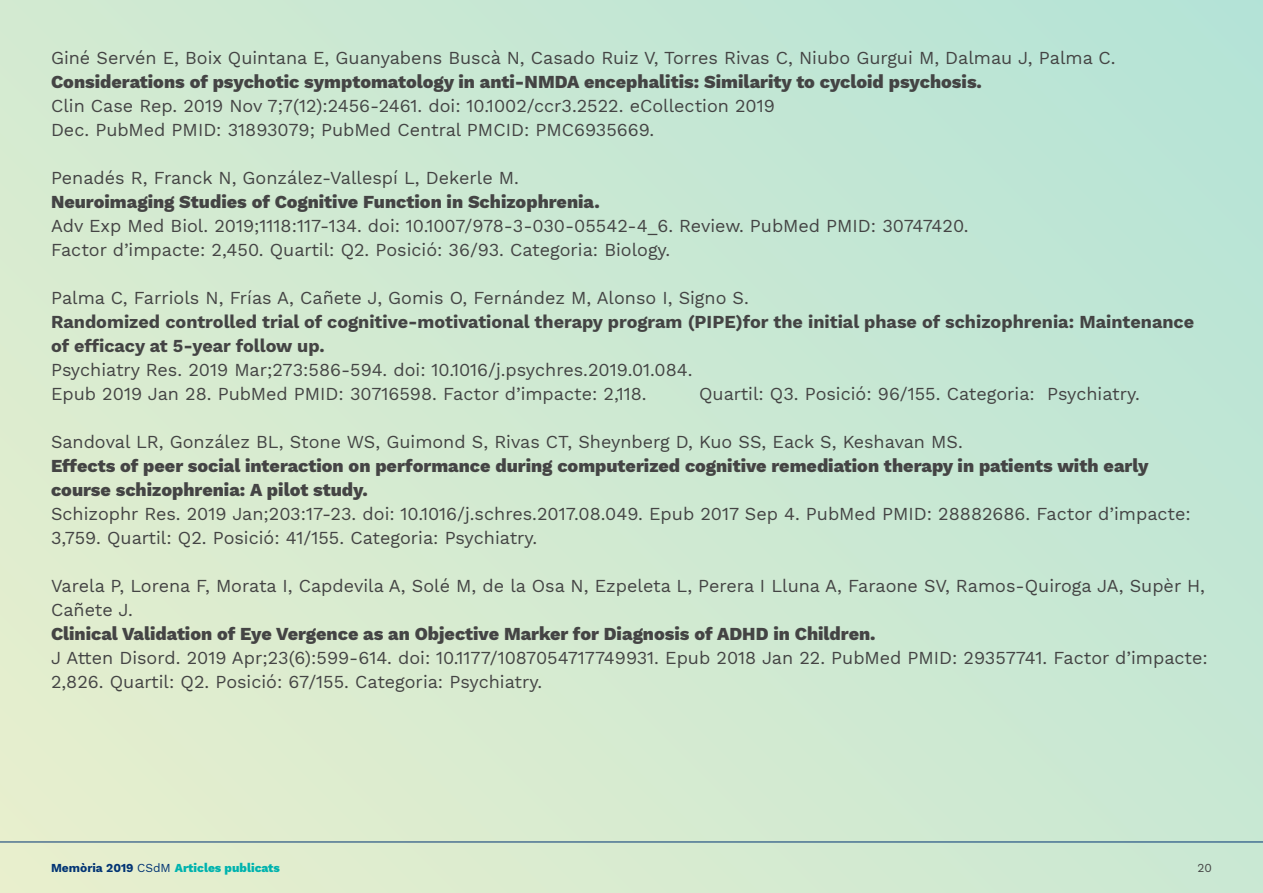
<style>
.page{position:relative;width:1263px;height:893px;background:#fff}
.page>*{position:absolute;margin:0;border:0;box-sizing:border-box;transform-origin:0 0}
.t1{font:18px/24px "Work Sans";color:#444}
.t2{font:800 18px/24px "Work Sans";color:#444}
.t3{font:700 18px/24px "Work Sans";color:#444}
.t4{font:800 12px "Work Sans";color:#00b3ae}
.t5{font:12px "Work Sans";color:#444}
.s1{font-weight:700;color:#023474}
.s2{font-weight:400;color:#023474}
</style>
<div class="page">
<div style="left:0;top:0;width:1263px;height:893px;background:linear-gradient(to right,#deedcf,#bee6d5)"></div>
<hr style="left:0;top:842px;width:1263px;height:1px;background:#023474">
<p class="t1" style="left:51px;top:45px;width:1066px">Giné Servén E, Boix Quintana E, Guanyabens Buscà N, Casado Ruiz V, Torres Rivas C, Niubo Gurgui M, Dalmau J, Palma C.</p>
<p class="t2" style="left:51px;top:69px;width:932px">Considerations of psychotic symptomatology in anti-NMDA encephalitis: Similarity to cycloid psychosis.</p>
<p class="t1" style="left:51px;top:93px;width:725px">Clin Case Rep. 2019 Nov 7;7(12):2456-2461. doi: 10.1002/ccr3.2522. eCollection 2019<br>Dec. PubMed PMID: 31893079; PubMed Central PMCID: PMC6935669.</p>
<p class="t1" style="left:51px;top:165px;width:469px">Penadés R, Franck N, González-Vallespí L, Dekerle M.</p>
<p class="t2" style="left:51px;top:189px;width:550px">Neuroimaging Studies of Cognitive Function in Schizophrenia.</p>
<p class="t1" style="left:51px;top:213px;width:919px">Adv Exp Med Biol. 2019;1118:117-134. doi: 10.1007/978-3-030-05542-4_6. Review. PubMed PMID: 30747420.<br>Factor d’impacte: 2,450. Quartil: Q2. Posició: 36/93. Categoria: Biology.</p>
<p class="t1" style="left:51px;top:285px;width:699px">Palma C, Farriols N, Frías A, Cañete J, Gomis O, Fernández M, Alonso I, Signo S.</p>
<p class="t3" style="left:51px;top:309px;width:1145px">Randomized controlled trial of cognitive-motivational therapy program (PIPE)for the initial phase of schizophrenia: Maintenance of efficacy at 5-year follow up.</p>
<p class="t1" style="left:51px;top:357px;width:643px">Psychiatry Res. 2019 Mar;273:586-594. doi: 10.1016/j.psychres.2019.01.084.<br>Epub 2019 Jan 28. PubMed PMID: 30716598. Factor d’impacte: 2,118.</p>
<p class="t1" style="left:699px;top:381px;width:442px">Quartil: Q3. Posició: 96/155. Categoria: Psychiatry.</p>
<p class="t1" style="left:51px;top:429px;width:913px">Sandoval LR, González BL, Stone WS, Guimond S, Rivas CT, Sheynberg D, Kuo SS, Eack S, Keshavan MS.</p>
<p class="t2" style="left:51px;top:453px;width:1099px">Effects of peer social interaction on performance during computerized cognitive remediation therapy in patients with early course schizophrenia: A pilot study.</p>
<p class="t1" style="left:51px;top:501px;width:1141px">Schizophr Res. 2019 Jan;203:17-23. doi: 10.1016/j.schres.2017.08.049. Epub 2017 Sep 4. PubMed PMID: 28882686. Factor d’impacte:<br>3,759. Quartil: Q2. Posició: 41/155. Categoria: Psychiatry.</p>
<p class="t1" style="left:51px;top:573px;width:1155px">Varela P, Lorena F, Morata I, Capdevila A, Solé M, de la Osa N, Ezpeleta L, Perera I Lluna A, Faraone SV, Ramos-Quiroga JA, Supèr H,<br>Cañete J.</p>
<p class="t2" style="left:51px;top:621px;width:826px">Clinical Validation of Eye Vergence as an Objective Marker for Diagnosis of ADHD in Children.</p>
<p class="t1" style="left:51px;top:645px;width:1158px">J Atten Disord. 2019 Apr;23(6):599-614. doi: 10.1177/1087054717749931. Epub 2018 Jan 22. PubMed PMID: 29357741. Factor d’impacte:<br>2,826. Quartil: Q2. Posició: 67/155. Categoria: Psychiatry.</p>
<p class="t4" style="left:51px;top:859px;width:230px"><span class="s1">Memòria 2019</span> <span class="s2">CSdM</span> Articles publicats</p>
<p class="t5" style="left:1197px;top:859px;width:16px">20</p>
</div>
